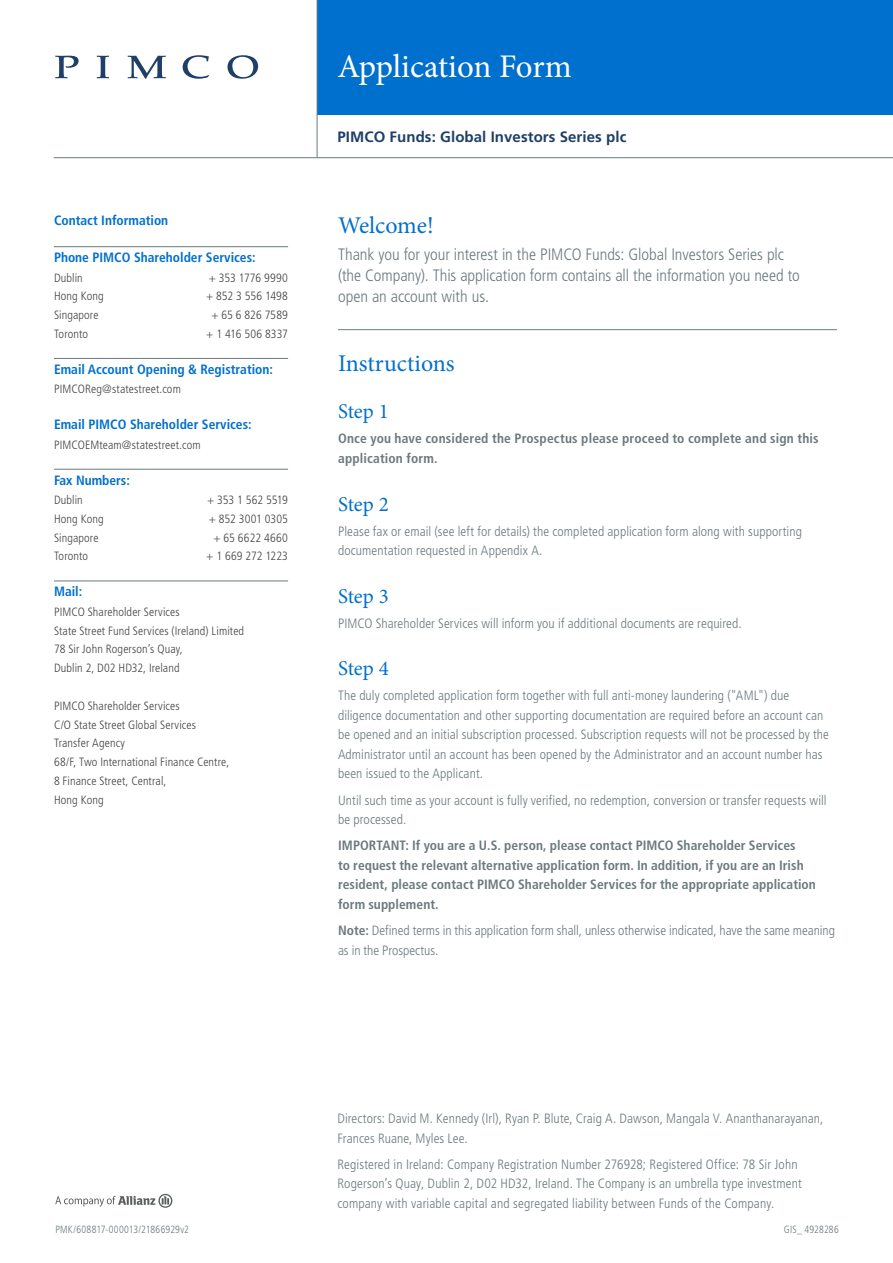
<style>
.page{position:relative;width:893px;height:1263px;background:#fff}
.page>*{position:absolute;margin:0;border:0;box-sizing:border-box;transform-origin:0 0}
.t1{font:33px "Minion Pro";letter-spacing:-.005em;color:#fff}
.t2{font:24px "Minion Pro";letter-spacing:-.005em;color:#0070ce}
.t3{font:21px "Minion Pro";letter-spacing:-.005em;color:#0070ce}
.t4{font:300 condensed 16.5px/21px "Frutiger LT Std";letter-spacing:-.005em;color:#6c797d}
.t5{font:700 15px "Frutiger LT Std";letter-spacing:.005em;color:#1f3f68}
.t6{font:300 condensed 13.5px/19.5px "Frutiger LT Std";letter-spacing:.005em;color:#6c797d}
.t7{font:700 condensed 13.5px/19.5px "Frutiger LT Std";letter-spacing:.005em;color:#6c797d}
.t8{font:700 condensed 13.5px "Frutiger LT Std";color:#0070ce}
.t9{font:300 condensed 12px/18.8px "Frutiger LT Std";letter-spacing:.01em;color:#404542}
.t10{font:300 condensed 12px "Frutiger LT Std";letter-spacing:-.015em;color:#404542}
.t11{font:300 condensed 10.5px "Frutiger LT Std";letter-spacing:.015em;color:#6c797d;scale:.95 1}
.s1{font-weight:700}
</style>
<div class="page">
<div style="left:317px;top:0;width:576px;height:115px;background:#0070ce"></div>
<hr style="left:317px;top:0;width:1px;height:158px;background:#6c797d">
<hr style="left:54px;top:157px;width:839px;height:1px;background:#6c797d">
<svg style="left:55px;top:56px;width:24px;height:22px"></svg>
<svg style="left:97px;top:56px;width:12px;height:22px"></svg>
<svg style="left:128px;top:56px;width:38px;height:23px"></svg>
<svg style="left:183px;top:55px;width:26px;height:24px"></svg>
<svg style="left:228px;top:55px;width:30px;height:24px"></svg>
<hr style="left:54px;top:246px;width:234px;height:1px;background:#6c797d">
<hr style="left:54px;top:358px;width:234px;height:1px;background:#6c797d">
<hr style="left:54px;top:469px;width:234px;height:1px;background:#6c797d">
<hr style="left:54px;top:581px;width:234px;height:1px;background:#6c797d">
<hr style="left:338px;top:329px;width:499px;height:1px;background:#6c797d">
<svg style="left:55px;top:1194px;width:117px;height:14px"></svg>
<p class="t8" style="left:54px;top:213px;width:116px">Contact Information</p>
<p class="t8" style="left:54px;top:249px;width:203px">Phone PIMCO Shareholder Services:</p>
<p class="t9" style="left:54px;top:268px;width:30px">Dublin</p>
<p class="t9" style="left:209px;top:268px;width:81px">+ 353 1776 9990</p>
<p class="t9" style="left:54px;top:287px;width:51px">Hong Kong</p>
<p class="t9" style="left:206px;top:287px;width:83px">+ 852 3 556 1498</p>
<p class="t9" style="left:54px;top:306px;width:46px">Singapore</p>
<p class="t9" style="left:211px;top:306px;width:78px">+ 65 6 826 7589</p>
<p class="t9" style="left:54px;top:325px;width:36px">Toronto</p>
<p class="t9" style="left:206px;top:325px;width:83px">+ 1 416 506 8337</p>
<p class="t8" style="left:54px;top:361px;width:221px">Email Account Opening &amp; Registration:</p>
<p class="t9" style="left:54px;top:380px;width:128px">PIMCOReg@statestreet.com</p>
<p class="t8" style="left:54px;top:416px;width:199px">Email PIMCO Shareholder Services:</p>
<p class="t9" style="left:54px;top:435px;width:148px">PIMCOEMteam@statestreet.com</p>
<p class="t8" style="left:54px;top:472px;width:77px">Fax Numbers:</p>
<p class="t9" style="left:54px;top:491px;width:30px">Dublin</p>
<p class="t10" style="left:207px;top:493px;width:82px">+ 353 1 562 5519</p>
<p class="t9" style="left:54px;top:509px;width:51px">Hong Kong</p>
<p class="t9" style="left:209px;top:509px;width:81px">+ 852 3001 0305</p>
<p class="t9" style="left:54px;top:528px;width:46px">Singapore</p>
<p class="t9" style="left:214px;top:528px;width:76px">+ 65 6622 4660</p>
<p class="t9" style="left:54px;top:547px;width:36px">Toronto</p>
<p class="t9" style="left:206px;top:547px;width:83px">+ 1 669 272 1223</p>
<p class="t8" style="left:54px;top:583px;width:30px">Mail:</p>
<p class="t9" style="left:54px;top:602px;width:192px">PIMCO Shareholder Services<br>State Street Fund Services (Ireland) Limited<br>78 Sir John Rogerson’s Quay,<br>Dublin 2, D02 HD32, Ireland</p>
<p class="t9" style="left:54px;top:696px;width:177px">PIMCO Shareholder Services<br>C/O State Street Global Services<br>Transfer Agency<br>68/F, Two International Finance Centre,<br>8 Finance Street, Central,<br>Hong Kong</p>
<h1 class="t1" style="left:338px;top:45px;width:236px">Application Form</h1>
<p class="t5" style="left:338px;top:128px;width:290px">PIMCO Funds: Global Investors Series plc</p>
<h2 class="t2" style="left:338px;top:209px;width:97px">Welcome!</h2>
<p class="t4" style="left:338px;top:244px;width:463px">Thank you for your interest in the PIMCO Funds: Global Investors Series plc (the Company). This application form contains all the information you need to open an account with us.</p>
<h2 class="t2" style="left:338px;top:347px;width:118px">Instructions</h2>
<h3 class="t3" style="left:338px;top:398px;width:52px">Step 1</h3>
<p class="t7" style="left:338px;top:429px;width:482px">Once you have considered the Prospectus please proceed to complete and sign this application form.</p>
<h3 class="t3" style="left:338px;top:490px;width:52px">Step 2</h3>
<p class="t6" style="left:338px;top:521px;width:465px">Please fax or email (see left for details) the completed application form along with supporting documentation requested in Appendix A.</p>
<h3 class="t3" style="left:338px;top:582px;width:52px">Step 3</h3>
<p class="t6" style="left:338px;top:613px;width:405px">PIMCO Shareholder Services will inform you if additional documents are required.</p>
<h3 class="t3" style="left:338px;top:655px;width:52px">Step 4</h3>
<p class="t6" style="left:338px;top:686px;width:492px">The duly completed application form together with full anti-money laundering ("AML") due diligence documentation and other supporting documentation are required before an account can be opened and an initial subscription processed. Subscription requests will not be processed by the Administrator until an account has been opened by the Administrator and an account number has been issued to the Applicant.</p>
<p class="t6" style="left:338px;top:790px;width:490px">Until such time as your account is fully verified, no redemption, conversion or transfer requests will be processed.</p>
<p class="t7" style="left:338px;top:836px;width:479px">IMPORTANT: If you are a U.S. person, please contact PIMCO Shareholder Services<br>to request the relevant alternative application form. In addition, if you are an Irish resident, please contact PIMCO Shareholder Services for the appropriate application form supplement.</p>
<p class="t6" style="left:338px;top:921px;width:498px"><span class="s1">Note:</span> Defined terms in this application form shall, unless otherwise indicated, have the same meaning as in the Prospectus.</p>
<p class="t11" style="left:55px;top:1224px;width:142px">PMK/608817-000013/21866929v2</p>
<p class="t6" style="left:337px;top:1109px;width:487px">Directors: David M. Kennedy (Irl), Ryan P. Blute, Craig A. Dawson, Mangala V. Ananthanarayanan,<br>Frances Ruane, Myles Lee.</p>
<p class="t6" style="left:337px;top:1154px;width:466px">Registered in Ireland: Company Registration Number 276928; Registered Office: 78 Sir John<br>Rogerson’s Quay, Dublin 2, D02 HD32, Ireland. The Company is an umbrella type investment company with variable capital and segregated liability between Funds of the Company.</p>
<p class="t11" style="left:784px;top:1224px;width:59px">GIS_ 4928286</p>
</div>
